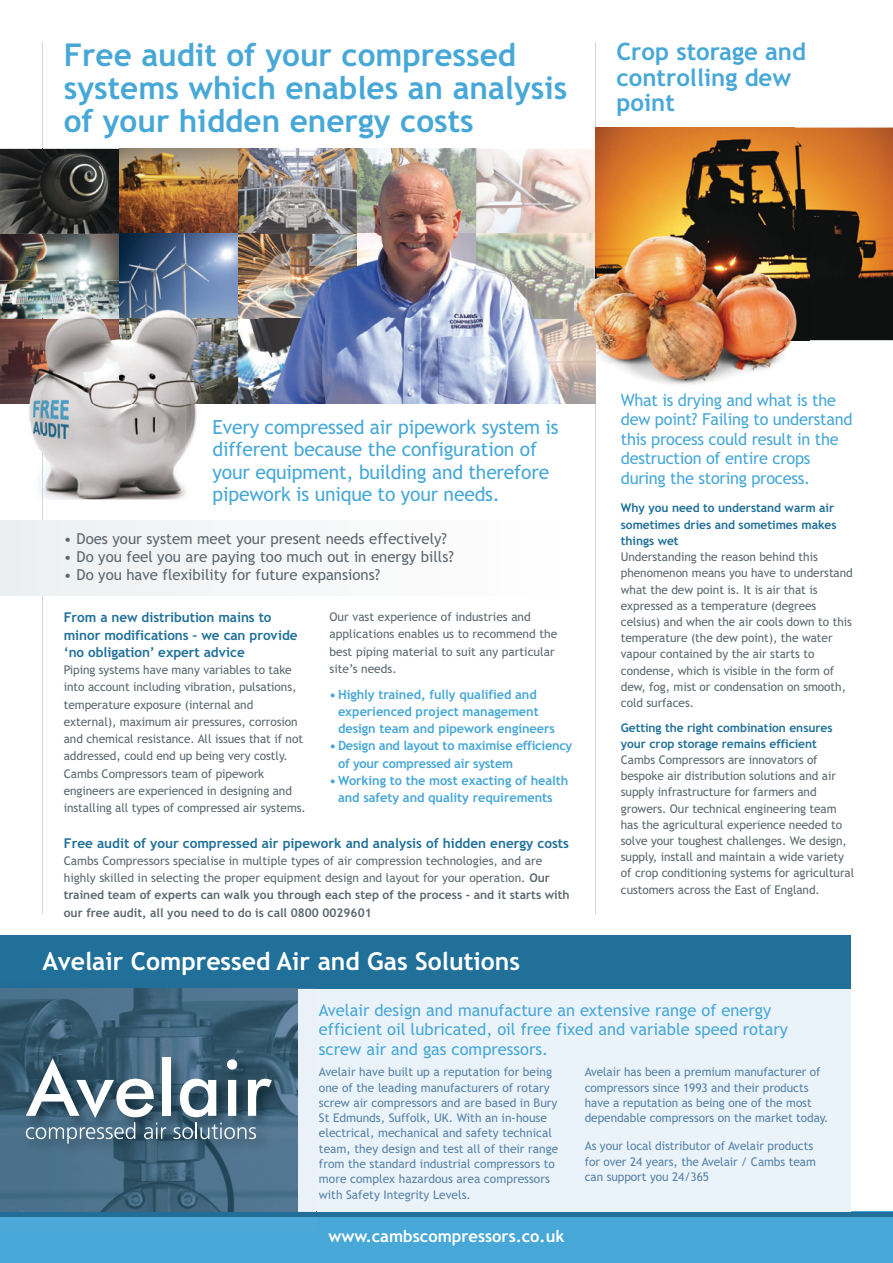
<style>
.page{position:relative;width:893px;height:1263px;background:#fff}
.page>*{position:absolute;margin:0;border:0;box-sizing:border-box;transform-origin:0 0}
.t1{font:700 31.5px/33px "Trebuchet MS";color:#47a8d7}
.t2{font:700 24.75px "Trebuchet MS";color:#fff}
.t3{font:700 24px/25.5px "Trebuchet MS";color:#47a8d7}
.t4{font:19.5px/22.5px "Trebuchet MS";letter-spacing:-.01em;color:#47a8d7}
.t5{font:16.5px/19.5px "Trebuchet MS";color:#47a8d7}
.t6{font:700 16.5px "Trebuchet MS";color:#fff}
.t7{font:15px "Trebuchet MS";color:#5c686f}
.t8{font:700 13.5px/17.2px "Trebuchet MS";letter-spacing:-.005em;color:#207099}
.t9{font:700 12.75px/17.2px "Trebuchet MS";letter-spacing:-.005em;color:#47a8d7}
.t10{font:12px/16.2px "Trebuchet MS";letter-spacing:-.005em;color:#5c686f}
.t11{font:12px/15.3px "Trebuchet MS";color:#5783a7}
.t12{font:700 12px/16.2px "Trebuchet MS";letter-spacing:-.005em;color:#207099}
.s1{font-weight:700}
</style>
<div class="page">
<div style="left:0;top:1212px;width:893px;height:51px;background:#47a8d7"></div>
<hr style="left:0;top:1212px;width:893px;height:4px;background:#207099">
<div style="left:0;top:935px;width:850px;height:277px;background:#ebf3fa"></div>
<div style="left:0;top:935px;width:850px;height:54px;background:#207099"></div>
<hr style="left:595px;top:43px;width:1px;height:871px;background:#cfd8dd">
<hr style="left:42px;top:43px;width:1px;height:871px;background:#cfd8dd">
<img style="left:0;top:149px;width:119px;height:215px">
<img style="left:42px;top:149px;width:1px;height:215px">
<img style="left:119px;top:149px;width:476px;height:85px">
<img style="left:119px;top:234px;width:140px;height:47px">
<img style="left:259px;top:234px;width:315px;height:85px">
<img style="left:325px;top:319px;width:270px;height:85px">
<img style="left:0;top:364px;width:185px;height:136px">
<img style="left:185px;top:404px;width:12px;height:91px">
<img style="left:119px;top:281px;width:119px;height:38px">
<img style="left:238px;top:281px;width:87px;height:38px">
<img style="left:119px;top:319px;width:206px;height:85px">
<div style="left:0;top:521px;width:574px;height:74px;background:#f5f6f8"></div>
<img style="left:794px;top:128px;width:99px;height:212px">
<img style="left:595px;top:128px;width:199px;height:98px">
<img style="left:574px;top:226px;width:235px;height:167px">
<img style="left:595px;top:234px;width:1px;height:159px">
<img style="left:621px;top:393px;width:188px;height:1px">
<img style="left:0;top:988px;width:316px;height:229px">
<img style="left:0;top:989px;width:298px;height:223px">
<div style="left:163px;top:1057px;width:8px;height:59px;background:#fff"></div>
<svg style="left:26px;top:1058px;width:140px;height:85px;background:#6a8494"></svg>
<svg style="left:174px;top:1059px;width:98px;height:80px;background:#678090"></svg>
<h1 class="t1" style="left:64px;top:41px;width:505px">Free audit of your compressed systems which enables an analysis of your hidden energy costs</h1>
<h3 class="t3" style="left:617px;top:41px;width:191px">Crop storage and controlling dew point</h3>
<h3 class="t4" style="left:213px;top:417px;width:348px">Every compressed air pipework system is different because the configuration of your equipment, building and therefore pipework is unique to your needs.</h3>
<p class="t7" style="left:64px;top:533px;width:385px">• Does your system meet your present needs effectively?</p>
<p class="t7" style="left:64px;top:551px;width:392px">• Do you feel you are paying too much out in energy bills?</p>
<p class="t7" style="left:64px;top:569px;width:318px">• Do you have flexibility for future expansions?</p>
<p class="t8" style="left:64px;top:610px;width:235px">From a new distribution mains to minor modifications – we can provide ‘no obligation’ expert advice</p>
<p class="t10" style="left:64px;top:662px;width:244px;line-height:17.2px">Piping systems have many variables to take into account including vibration, pulsations, temperature exposure (internal and external), maximum air pressures, corrosion and chemical resistance. All issues that if not addressed, could end up being very costly.<br>Cambs Compressors team of pipework engineers are experienced in designing and installing all types of compressed air systems.</p>
<p class="t10" style="left:330px;top:609px;width:229px;line-height:17.2px">Our vast experience of industries and applications enables us to recommend the best piping material to suit any particular site’s needs.</p>
<p class="t9" style="left:338px;top:687px;width:218px;text-indent:-9px">•Highly trained, fully qualified and experienced project management design team and pipework engineers</p>
<p class="t9" style="left:338px;top:738px;width:236px;text-indent:-9px">• Design and layout to maximise efficiency of your compressed air system</p>
<p class="t9" style="left:330px;top:773px;width:240px;text-align:center">•Working to the most exacting of health and safety and quality requirements</p>
<p class="t8" style="left:64px;top:835px;width:507px">Free audit of your compressed air pipework and analysis of hidden energy costs</p>
<p class="t10" style="left:64px;top:853px;width:507px;line-height:17.2px">Cambs Compressors specialise in multiple types of air compression technologies, and are highly skilled in selecting the proper equipment design and layout for your operation. <span class="s1">Our trained team of experts can walk you through each step of the process - and it starts with our free audit, all you need to do is call 0800 0029601</span></p>
<h2 class="t2" style="left:43px;top:952px;width:479px">Avelair Compressed Air and Gas Solutions</h2>
<h3 class="t5" style="left:621px;top:391px;width:233px">What is drying and what is the dew point? Failing to understand this process could result in the destruction of entire crops during the storing process.</h3>
<p class="t12" style="left:621px;top:501px;width:217px">Why you need to understand warm air sometimes dries and sometimes makes things wet</p>
<p class="t10" style="left:621px;top:550px;width:233px">Understanding the reason behind this phenomenon means you have to understand what the dew point is. It is air that is expressed as a temperature (degrees celsius) and when the air cools down to this temperature (the dew point), the water vapour contained by the air starts to condense, which is visible in the form of dew, fog, mist or condensation on smooth, cold surfaces.</p>
<p class="t12" style="left:621px;top:720px;width:213px">Getting the right combination ensures your crop storage remains efficient</p>
<p class="t10" style="left:621px;top:753px;width:235px">Cambs Compressors are innovators of bespoke air distribution solutions and air supply infrastructure for farmers and growers. Our technical engineering team has the agricultural experience needed to solve your toughest challenges. We design, supply, install and maintain a wide variety of crop conditioning systems for agricultural customers across the East of England.</p>
<h3 class="t5" style="left:319px;top:1001px;width:470px">Avelair design and manufacture an extensive range of energy efficient oil lubricated, oil free fixed and variable speed rotary screw air and gas compressors.</h3>
<p class="t11" style="left:319px;top:1065px;width:241px">Avelair have built up a reputation for being one of the leading manufacturers of rotary screw air compressors and are based in Bury St Edmunds, Suffolk, UK. With an in-house electrical, mechanical and safety technical team, they design and test all of their range from the standard industrial compressors to more complex hazardous area compressors with Safety Integrity Levels.</p>
<p class="t11" style="left:585px;top:1065px;width:245px">Avelair has been a premium manufacturer of compressors since 1993 and their products have a reputation as being one of the most dependable compressors on the market today.</p>
<p class="t11" style="left:585px;top:1139px;width:233px">As your local distributor of Avelair products for over 24 years, the Avelair / Cambs team can support you 24/365</p>
<h3 class="t6" style="left:329px;top:1229px;width:237px">www.cambscompressors.co.uk</h3>
</div>
